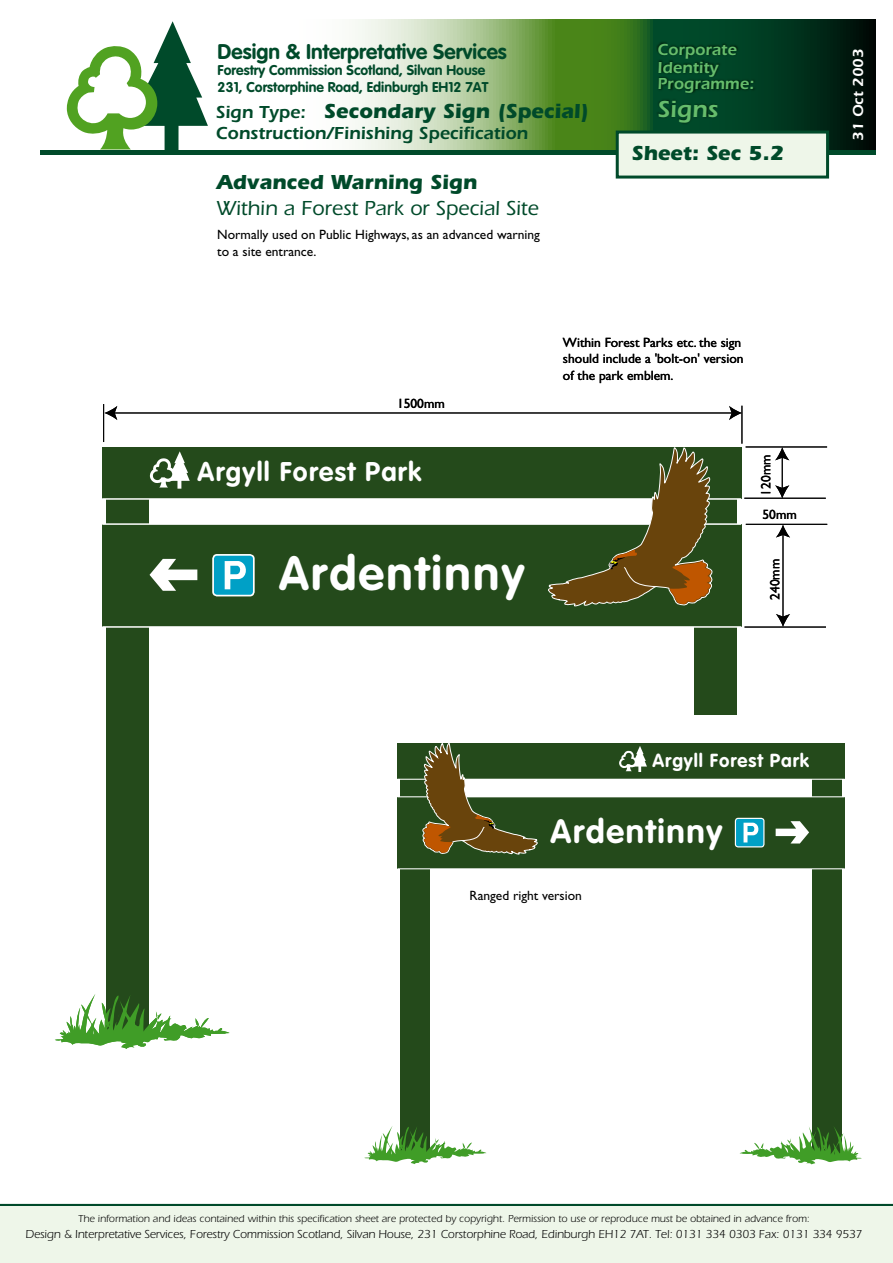
<style>
.page{position:relative;width:893px;height:1263px;background:#fff}
.page>*{position:absolute;margin:0;border:0;box-sizing:border-box;transform-origin:0 0}
.t1{font:700 47.25px "VAG Rounded";letter-spacing:.05em;color:#fff}
.t2{font:700 33px "VAG Rounded";letter-spacing:.05em;color:#fff}
.t3{font:700 26.7px "VAG Rounded";letter-spacing:.05em;color:#fff}
.t4{font:600 24px "Itc Eras";color:#66bd6c}
.t5{font:700 21px "Itc Eras";color:#004a2a}
.t6{font:500 21px "Itc Eras";color:#004a2a}
.t7{font:700 21px "VAG Rounded";color:#004a2a}
.t8{font:700 18.6px "VAG Rounded";letter-spacing:.05em;color:#fff}
.t9{font:600 18px "Itc Eras";color:#004a2a}
.t10{font:600 16.5px/18px "Itc Eras";color:#66bd6c}
.t11{font:600 15px "Itc Eras";color:#fff}
.t12{font:700 13.95px/16.5px "VAG Rounded";color:#004a2a}
.t13{font:13.5px/16.5px "Gill Sans";color:#000}
.t14{font:12px "Itc Eras";letter-spacing:-.01em;color:#000}
.t15{font:10.5px "Itc Eras";color:#000}
.s1{font-weight:600;font-size:18px}
</style>
<div class="page">
<svg style="left:40px;top:19px;width:835px;height:132px"></svg>
<img style="left:657px;top:39px;width:105px;height:87px">
<hr style="left:40px;top:151px;width:835px;height:4px;background:#004a2a">
<div style="left:616px;top:131px;width:213px;height:48px;background:#eef6e9;border:3px solid #004a2a"></div>
<svg style="left:67px;top:21px;width:141px;height:130px"></svg>
<hr style="left:0;top:1204px;width:893px;height:4px;background:#004a2a">
<div style="left:0;top:1206px;width:893px;height:57px;background:#eef6e9"></div>
<hr style="left:744px;top:498px;width:82px;height:1px;background:#000">
<hr style="left:746px;top:447px;width:81px;height:1px;background:#000">
<hr style="left:782px;top:456px;width:1px;height:38px;background:#000">
<svg style="left:775px;top:485px;width:14px;height:13px"></svg>
<svg style="left:775px;top:447px;width:14px;height:13px"></svg>
<hr style="left:742px;top:406px;width:1px;height:38px;background:#000">
<hr style="left:109px;top:413px;width:625px;height:1px;background:#000">
<svg style="left:104px;top:406px;width:13px;height:14px"></svg>
<svg style="left:729px;top:406px;width:13px;height:14px"></svg>
<hr style="left:103px;top:404px;width:1px;height:38px;background:#000">
<div style="left:102px;top:447px;width:639px;height:51px;background:#244a1b"></div>
<div style="left:107px;top:448px;width:42px;height:586px;background:#244a1b"></div>
<div style="left:695px;top:449px;width:42px;height:586px;background:#244a1b"></div>
<hr style="left:102px;top:498px;width:639px;height:2px;background:#fff">
<svg style="left:55px;top:994px;width:175px;height:55px"></svg>
<hr style="left:783px;top:533px;width:1px;height:90px;background:#000">
<svg style="left:776px;top:614px;width:14px;height:13px"></svg>
<svg style="left:776px;top:525px;width:14px;height:12px"></svg>
<hr style="left:744px;top:627px;width:82px;height:1px;background:#000">
<hr style="left:746px;top:524px;width:81px;height:1px;background:#000">
<div style="left:102px;top:525px;width:639px;height:102px;background:#244a1b"></div>
<hr style="left:102px;top:626px;width:639px;height:2px;background:#fff">
<hr style="left:102px;top:523px;width:639px;height:2px;background:#fff">
<svg style="left:546px;top:447px;width:168px;height:160px"></svg>
<svg style="left:150px;top:554px;width:105px;height:42px"></svg>
<svg style="left:150px;top:451px;width:40px;height:38px"></svg>
<div style="left:590px;top:715px;width:210px;height:367px;background:#fff"></div>
<div style="left:397px;top:743px;width:448px;height:36px;background:#244a1b"></div>
<div style="left:400px;top:743px;width:30px;height:411px;background:#244a1b"></div>
<div style="left:812px;top:744px;width:29px;height:411px;background:#244a1b"></div>
<hr style="left:397px;top:779px;width:448px;height:1px;background:#fff">
<svg style="left:364px;top:1126px;width:122px;height:38px"></svg>
<svg style="left:739px;top:1126px;width:123px;height:38px"></svg>
<div style="left:397px;top:797px;width:448px;height:72px;background:#244a1b"></div>
<hr style="left:397px;top:868px;width:448px;height:1px;background:#fff">
<hr style="left:397px;top:796px;width:448px;height:1px;background:#fff">
<svg style="left:421px;top:743px;width:118px;height:112px"></svg>
<svg style="left:735px;top:818px;width:30px;height:29px"></svg>
<svg style="left:776px;top:821px;width:33px;height:22px"></svg>
<svg style="left:619px;top:746px;width:28px;height:26px"></svg>
<h3 class="t7" style="left:218px;top:39px;width:291px">Design &amp; Interpretative Services</h3>
<p class="t12" style="left:218px;top:62px;width:272px">Forestry Commission Scotland, Silvan House<br>231, Corstorphine Road, Edinburgh EH12 7AT</p>
<h3 class="t5" style="left:216px;top:99px;width:374px"><span class="s1">Sign Type:</span> Secondary Sign (Special)</h3>
<h3 class="t9" style="left:216px;top:123px;width:314px">Construction/Finishing Specification</h3>
<h3 class="t5" style="left:217px;top:170px;width:262px">Advanced Warning Sign</h3>
<h3 class="t6" style="left:217px;top:196px;width:324px">Within a Forest Park or Special Site</h3>
<p class="t13" style="left:217px;top:227px;width:324px">Normally used on Public Highways, as an advanced warning to a site entrance.</p>
<p class="t10" style="left:658px;top:41px;width:81px">Corporate<br>Identity</p>
<p class="t10" style="left:658px;top:75px;width:98px">Programme:</p>
<h3 class="t4" style="left:658px;top:95px;width:62px">Signs</h3>
<h3 class="t5" style="left:631px;top:141px;width:154px">Sheet: Sec 5.2</h3>
<p class="t13" style="left:397px;top:396px;width:49px">1500mm</p>
<h3 class="t3" style="left:198px;top:456px;width:225px">Argyll Forest Park</h3>
<h1 class="t1" style="left:279px;top:546px;width:247px">Ardentinny</h1>
<p class="t13" style="left:563px;top:334px;width:182px">Within Forest Parks etc. the sign should include a 'bolt-on' version of the park emblem.</p>
<p class="t13" style="left:758px;top:496px;width:43px;rotate:-90deg">120mm</p>
<p class="t13" style="left:762px;top:506px;width:36px">50mm</p>
<p class="t13" style="left:767px;top:600px;width:43px;rotate:-90deg">240mm</p>
<p class="t11" style="left:849px;top:141px;width:93px;rotate:-90deg">31 Oct 2003</p>
<h3 class="t8" style="left:652px;top:749px;width:158px">Argyll Forest Park</h3>
<h2 class="t2" style="left:551px;top:812px;width:173px">Ardentinny</h2>
<p class="t13" style="left:470px;top:887px;width:114px">Ranged right version</p>
<p class="t15" style="left:78px;top:1212px;width:733px">The information and ideas contained within this specification sheet are protected by copyright. Permission to use or reproduce must be obtained in advance from:</p>
<p class="t14" style="left:26px;top:1227px;width:838px">Design &amp; Interpretative Services, Forestry Commission Scotland, Silvan House, 231 Corstorphine Road, Edinburgh EH12 7AT. Tel: 0131 334 0303 Fax: 0131 334 9537</p>
</div>
